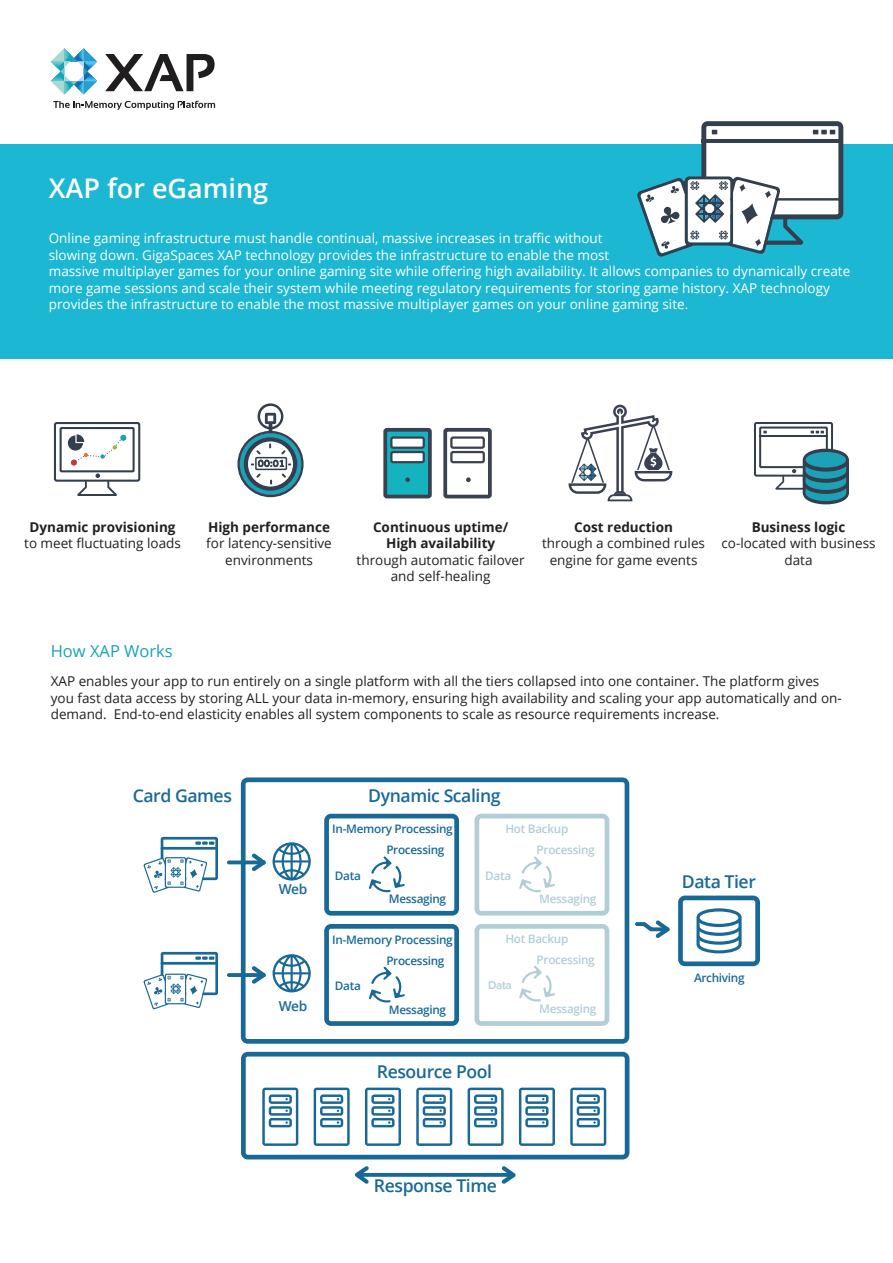
<style>
.page{position:relative;width:893px;height:1263px;background:#fff}
.page>*{position:absolute;margin:0;border:0;box-sizing:border-box;transform-origin:0 0}
.t1{font:600 27px "Open Sans";color:#fff}
.t2{font:600 17.7px "Open Sans";letter-spacing:-.025em;color:#196997}
.t3{font:16.5px "Open Sans";color:#17a2b8}
.t4{font:600 13.65px "Open Sans";letter-spacing:-.025em;color:#196997}
.t5{font:13.5px/16.5px "Open Sans";color:#231f20;text-align:center}
.t6{font:13.5px/16.5px "Open Sans";color:#fff}
.t7{font:700 13.5px/16.5px "Open Sans";color:#231f20;text-align:center}
.t8{font:600 11.7px/21px "Open Sans";letter-spacing:-.025em;color:#196997}
.t9{font:600 11.7px/21px "Open Sans";letter-spacing:-.025em;color:#b1ced6}
.t10{font:600 11.7px "Proxima Nova";color:#b1ced6}
.t11{font:9.15px "Varela Round";color:#343f4e}
</style>
<div class="page">
<div style="left:0;top:144px;width:893px;height:214px;background:#1cb7d2"></div>
<svg style="left:105px;top:54px;width:110px;height:37px"></svg>
<svg style="left:51px;top:48px;width:46px;height:47px"></svg>
<svg style="left:53px;top:101px;width:162px;height:9px"></svg>
<svg style="left:637px;top:121px;width:206px;height:136px"></svg>
<svg style="left:241px;top:777px;width:388px;height:267px"></svg>
<svg style="left:273px;top:842px;width:38px;height:38px"></svg>
<svg style="left:273px;top:954px;width:38px;height:38px"></svg>
<svg style="left:227px;top:853px;width:39px;height:18px"></svg>
<svg style="left:227px;top:966px;width:39px;height:18px"></svg>
<svg style="left:355px;top:1166px;width:161px;height:18px"></svg>
<svg style="left:635px;top:920px;width:35px;height:18px"></svg>
<svg style="left:678px;top:895px;width:82px;height:71px"></svg>
<svg style="left:241px;top:1052px;width:388px;height:107px"></svg>
<svg style="left:324px;top:814px;width:135px;height:101px"></svg>
<svg style="left:324px;top:924px;width:135px;height:102px"></svg>
<svg style="left:474px;top:814px;width:135px;height:101px"></svg>
<svg style="left:474px;top:924px;width:135px;height:102px"></svg>
<svg style="left:143px;top:837px;width:75px;height:56px"></svg>
<svg style="left:143px;top:952px;width:75px;height:57px"></svg>
<svg style="left:237px;top:403px;width:67px;height:94px"></svg>
<svg style="left:68px;top:434px;width:58px;height:32px"></svg>
<div style="left:54px;top:422px;width:86px;height:60px;border:2px solid #343f4e;border-radius:2px"></div>
<svg style="left:77px;top:473px;width:40px;height:23px"></svg>
<div style="left:60px;top:427px;width:75px;height:45px;border:2px solid #343f4e"></div>
<div style="left:754px;top:422px;width:79px;height:55px;border:2px solid #343f4e;border-radius:2px"></div>
<div style="left:759px;top:427px;width:69px;height:41px;border:2px solid #343f4e"></div>
<svg style="left:811px;top:431px;width:13px;height:2px"></svg>
<svg style="left:775px;top:448px;width:74px;height:57px"></svg>
<hr style="left:759px;top:435px;width:69px;height:2px;background:#343f4e">
<div style="left:385px;top:430px;width:45px;height:67px;background:#15b2bf;border-radius:2px"></div>
<div style="left:383px;top:428px;width:49px;height:70px;border:4px solid #3a4150;border-radius:2px"></div>
<div style="left:391px;top:438px;width:33px;height:10px;background:#fff;border-radius:2px"></div>
<div style="left:390px;top:436px;width:35px;height:13px;border:2px solid #3a4150;border-radius:2px"></div>
<div style="left:391px;top:452px;width:33px;height:10px;background:#fff;border-radius:2px"></div>
<div style="left:390px;top:451px;width:35px;height:12px;border:2px solid #3a4150;border-radius:2px"></div>
<div style="left:450px;top:436px;width:35px;height:13px;border:2px solid #3a4150;border-radius:2px"></div>
<div style="left:450px;top:451px;width:35px;height:12px;border:2px solid #3a4150;border-radius:2px"></div>
<div style="left:443px;top:428px;width:49px;height:70px;border:4px solid #3a4150;border-radius:2px"></div>
<svg style="left:405px;top:477px;width:5px;height:5px"></svg>
<svg style="left:466px;top:477px;width:5px;height:5px"></svg>
<svg style="left:568px;top:405px;width:105px;height:97px"></svg>
<h1 class="t1" style="left:49px;top:170px;width:221px">XAP for eGaming</h1>
<p class="t6" style="left:49px;top:230px;width:803px">Online gaming infrastructure must handle continual, massive increases in traffic without<br>slowing down. GigaSpaces XAP technology provides the infrastructure to enable the most<br>massive multiplayer games for your online gaming site while offering high availability It. allows companies to dynamically create more game sessions and scale their system while meeting regulatory requirements for storing game history. XAP technology provides the infrastructure to enable the most massive multiplayer games on your online gaming site.</p>
<p class="t7" style="left:30px;top:518px;width:148px">Dynamic provisioning</p>
<p class="t5" style="left:24px;top:535px;width:158px">to meet fluctuating loads</p>
<p class="t3" style="left:51px;top:639px;width:123px">How XAP Works</p>
<p class="t11" style="left:258px;top:458px;width:28px">00:01</p>
<p class="t7" style="left:208px;top:518px;width:124px">High performance</p>
<p class="t5" style="left:206px;top:535px;width:127px">for latency-sensitive environments</p>
<p class="t7" style="left:373px;top:518px;width:137px">Continuous uptime/<br>High availability</p>
<p class="t5" style="left:357px;top:551px;width:170px">through automatic failover and self-healing</p>
<p class="t7" style="left:574px;top:518px;width:100px">Cost reduction</p>
<p class="t5" style="left:542px;top:535px;width:164px">through a combined rules engine for game events</p>
<p class="t7" style="left:752px;top:518px;width:95px">Business logic</p>
<p class="t5" style="left:721px;top:535px;width:156px">co-located with business data</p>
<p class="t5" style="left:51px;top:673px;width:770px">XAP enables your app to run entirely on a single platform with all the tiers collapsed into one container. The platform gives</p>
<p class="t5" style="left:114px;top:706px;width:607px">End-to-end elasticity enables all system components to scale as resource requirements increase.</p>
<p class="t5" style="left:51px;top:689px;width:792px">you fast data access by storing ALL your data in-memory, ensuring high availability and scaling your app automatically and on-</p>
<p class="t5" style="left:51px;top:706px;width:58px">demand.</p>
<h2 class="t2" style="left:133px;top:783px;width:101px">Card Games</h2>
<p class="t4" style="left:279px;top:879px;width:30px">Web</p>
<p class="t4" style="left:279px;top:996px;width:30px">Web</p>
<h2 class="t2" style="left:368px;top:783px;width:134px">Dynamic Scaling</h2>
<p class="t8" style="left:386px;top:818px;width:68px;text-indent:-54px">In-Memory Processing<br>Processing</p>
<p class="t8" style="left:389px;top:888px;width:59px">Messaging</p>
<p class="t8" style="left:335px;top:865px;width:28px">Data</p>
<p class="t8" style="left:386px;top:929px;width:68px;text-indent:-54px">In-Memory Processing<br>Processing</p>
<p class="t8" style="left:389px;top:998px;width:59px">Messaging</p>
<p class="t8" style="left:335px;top:975px;width:28px">Data</p>
<p class="t9" style="left:537px;top:818px;width:60px;text-indent:-31px">Hot Backup<br>Processing</p>
<p class="t9" style="left:539px;top:888px;width:59px">Messaging</p>
<p class="t9" style="left:485px;top:865px;width:28px">Data</p>
<p class="t9" style="left:537px;top:928px;width:60px;text-indent:-31px">Hot Backup<br>Processing</p>
<p class="t9" style="left:539px;top:997px;width:59px">Messaging</p>
<p class="t10" style="left:488px;top:980px;width:25px">Data</p>
<h2 class="t2" style="left:377px;top:1059px;width:117px">Resource Pool</h2>
<h2 class="t2" style="left:374px;top:1174px;width:124px">Response Time</h2>
<h2 class="t2" style="left:682px;top:870px;width:76px">Data Tier</h2>
<p class="t8" style="left:694px;top:967px;width:52px">Archiving</p>
</div>
